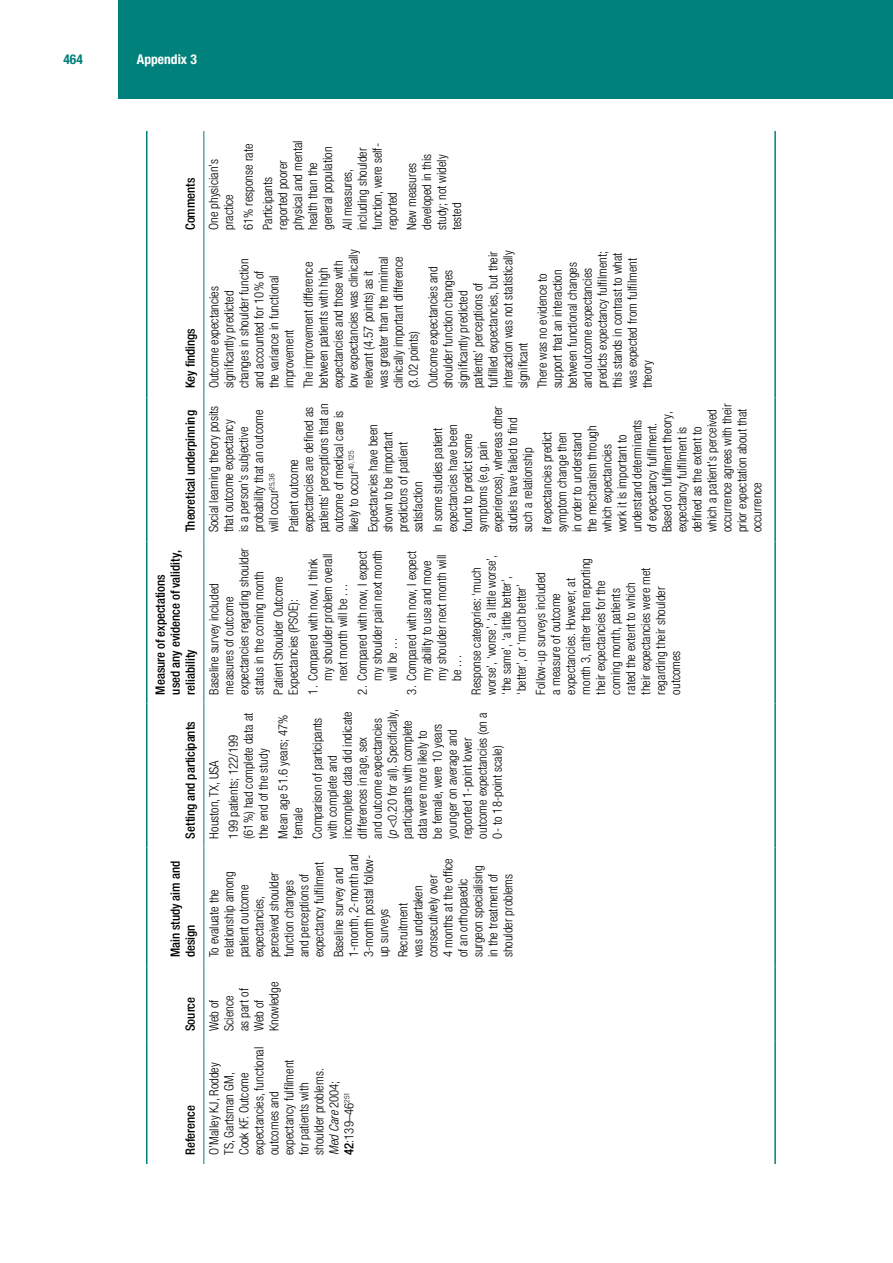
<style>
.page{position:relative;width:893px;height:1263px;background:#fff}
.page>*{position:absolute;margin:0;border:0;box-sizing:border-box;transform-origin:0 0}
.t1{font:700 condensed 13.5px "Helvetica Neue LT Pro";color:#fff}
.t2{font:700 condensed 13.5px "Helvetica Neue LT Pro";color:#00817b}
.t3{font:300 condensed 12.75px/15px "Helvetica Neue LT Pro";color:#000}
.t4{font:500 condensed 12.75px/15px "Helvetica Neue LT Pro";color:#000}
.s1{font-style:italic}
.s2{font-weight:500}
</style>
<div class="page">
<div style="left:119px;top:0;width:774px;height:99px;background:#00817b"></div>
<hr style="left:774px;top:1040px;width:2px;height:124px;background:#00817b">
<hr style="left:774px;top:966px;width:2px;height:74px;background:#00817b">
<hr style="left:774px;top:847px;width:2px;height:119px;background:#00817b">
<hr style="left:774px;top:703px;width:2px;height:144px;background:#00817b">
<hr style="left:774px;top:541px;width:2px;height:162px;background:#00817b">
<hr style="left:774px;top:397px;width:2px;height:144px;background:#00817b">
<hr style="left:774px;top:239px;width:2px;height:158px;background:#00817b">
<hr style="left:774px;top:131px;width:2px;height:108px;background:#00817b">
<hr style="left:146px;top:1040px;width:1px;height:124px;background:#00817b">
<hr style="left:146px;top:966px;width:1px;height:74px;background:#00817b">
<hr style="left:146px;top:847px;width:1px;height:119px;background:#00817b">
<hr style="left:146px;top:703px;width:1px;height:144px;background:#00817b">
<hr style="left:146px;top:541px;width:1px;height:162px;background:#00817b">
<hr style="left:146px;top:397px;width:1px;height:144px;background:#00817b">
<hr style="left:146px;top:239px;width:1px;height:158px;background:#00817b">
<hr style="left:146px;top:131px;width:1px;height:108px;background:#00817b">
<hr style="left:203px;top:1040px;width:1px;height:124px;background:#00817b">
<hr style="left:203px;top:966px;width:1px;height:74px;background:#00817b">
<hr style="left:203px;top:847px;width:1px;height:119px;background:#00817b">
<hr style="left:203px;top:703px;width:1px;height:144px;background:#00817b">
<hr style="left:203px;top:541px;width:1px;height:162px;background:#00817b">
<hr style="left:203px;top:397px;width:1px;height:144px;background:#00817b">
<hr style="left:203px;top:239px;width:1px;height:158px;background:#00817b">
<hr style="left:203px;top:131px;width:1px;height:108px;background:#00817b">
<p class="t2" style="left:63px;top:51px;width:21px">464</p>
<p class="t1" style="left:137px;top:51px;width:61px">Appendix 3</p>
<p class="t4" style="left:183px;top:230px;width:54px;rotate:-90deg">Comments</p>
<p class="t4" style="left:183px;top:388px;width:62px;rotate:-90deg">Key findings</p>
<p class="t4" style="left:183px;top:532px;width:124px;rotate:-90deg">Theoretical underpinning</p>
<p class="t4" style="left:153px;top:694px;width:146px;rotate:-90deg">Measure of expectations used any evidence of validity, reliability</p>
<p class="t4" style="left:183px;top:838px;width:119px;rotate:-90deg">Setting and participants</p>
<p class="t4" style="left:168px;top:957px;width:98px;rotate:-90deg">Main study aim and design</p>
<p class="t4" style="left:183px;top:1031px;width:36px;rotate:-90deg">Source</p>
<p class="t4" style="left:183px;top:1155px;width:51px;rotate:-90deg">Reference</p>
<p class="t3" style="left:206px;top:230px;width:73px;rotate:-90deg">One physician’s practice</p>
<p class="t3" style="left:238px;top:230px;width:88px;line-height:19.5px;rotate:-90deg">61% response rate<br>Participants</p>
<p class="t3" style="left:275px;top:230px;width:91px;rotate:-90deg">reported poorer physical and mental health than the general population</p>
<p class="t3" style="left:340px;top:230px;width:88px;rotate:-90deg">All measures, including shoulder function, were self&shy;reported</p>
<p class="t3" style="left:404px;top:230px;width:77px;rotate:-90deg">New measures developed in this study; not widely tested</p>
<p class="t3" style="left:206px;top:388px;width:131px;rotate:-90deg">Outcome expectancies significantly predicted changes in shoulder function and accounted for 10% of the variance in functional improvement</p>
<p class="t3" style="left:301px;top:388px;width:140px;rotate:-90deg">The improvement difference between patients with high expectancies and those with low expectancies was clinically relevant (4.57 points) as it was greater than the minimal clinically important difference (3.02 points)</p>
<p class="t3" style="left:425px;top:388px;width:139px;rotate:-90deg">Outcome expectancies and shoulder function changes significantly predicted patients’ perceptions of fulfilled expectancies, but their interaction was not statistically significant</p>
<p class="t3" style="left:535px;top:388px;width:139px;rotate:-90deg">There was no evidence to support that an interaction between functional changes and outcome expectancies predicts expectancy fulfilment; this stands in contrast to what was expected from fulfilment theory</p>
<p class="t3" style="left:206px;top:532px;width:128px;rotate:-90deg">Social learning theory posits that outcome expectancy<br>is a person’s subjective probability that an outcome will occur<sup>25,36</sup></p>
<p class="t3" style="left:286px;top:532px;width:130px;rotate:-90deg">Patient outcome expectancies are defined as patients’ perceptions that an outcome of medical care is likely to occur<sup>40,125</sup></p>
<p class="t3" style="left:366px;top:532px;width:110px;rotate:-90deg">Expectancies have been shown to be important predictors of patient satisfaction</p>
<p class="t3" style="left:430px;top:532px;width:128px;rotate:-90deg">In some studies patient expectancies have been found to predict some symptoms (e.g. pain experiences), whereas other studies have failed to find such a relationship</p>
<p class="t3" style="left:539px;top:532px;width:130px;rotate:-90deg">If expectancies predict symptom change then<br>in order to understand<br>the mechanism through which expectancies<br>work it is important to understand determinants<br>of expectancy fulfilment.<br>Based on fulfilment theory, expectancy fulfilment is defined as the extent to which a patient’s perceived occurrence agrees with their prior expectation about that occurrence</p>
<p class="t3" style="left:206px;top:694px;width:148px;rotate:-90deg">Baseline survey included measures of outcome expectancies regarding shoulder status in the coming month</p>
<p class="t3" style="left:305px;top:681px;width:129px;text-indent:-14px;rotate:-90deg">1. Compared with now, I think my shoulder problem overall next month will be ...</p>
<p class="t3" style="left:355px;top:681px;width:133px;text-align:justify;text-indent:-14px;rotate:-90deg">2. Compared with now, I expect my shoulder pain next month will be ...</p>
<p class="t3" style="left:404px;top:681px;width:131px;text-indent:-14px;rotate:-90deg">3. Compared with now, I expect my ability to use and move my shoulder next month will be ...</p>
<p class="t3" style="left:469px;top:694px;width:141px;rotate:-90deg">Response categories: ‘much worse’, ‘worse’, ‘a little worse’, ‘the same’, ‘a little better’, ‘better’, or ‘much better’</p>
<p class="t3" style="left:533px;top:694px;width:138px;rotate:-90deg">Follow-up surveys included<br>a measure of outcome expectancies. However, at month 3, rather than reporting their expectancies for the coming month, patients<br>rated the extent to which<br>their expectancies were met regarding their shoulder outcomes</p>
<p class="t3" style="left:271px;top:694px;width:119px;rotate:-90deg">Patient Shoulder Outcome<br>Expectancies (PSOE):</p>
<p class="t3" style="left:241px;top:838px;width:127px;rotate:-90deg">(61%) had complete data at the end of the study</p>
<p class="t3" style="left:275px;top:838px;width:126px;rotate:-90deg">Mean age 51.6 years; 47% female</p>
<p class="t3" style="left:310px;top:838px;width:131px;rotate:-90deg">Comparison of participants with complete and incomplete data did indicate differences in age, sex<br>and outcome expectancies (<span class="s1">p</span>&lt;0.20 for all). Specifically, participants with complete data were more likely to<br>be female, were 10 years younger on average and reported 1-point lower outcome expectancies (on a<br>0- to 18-point scale)</p>
<p class="t3" style="left:204px;top:838px;width:105px;line-height:19.5px;rotate:-90deg">Houston, TX, USA<br>199 patients; 122/199</p>
<p class="t3" style="left:207px;top:957px;width:97px;rotate:-90deg">To evaluate the relationship among patient outcome expectancies, perceived shoulder function changes and perceptions of expectancy fulfilment</p>
<p class="t3" style="left:331px;top:957px;width:105px;rotate:-90deg">Baseline survey and<br>1-month, 2-month and<br>3-month postal follow&shy;up surveys</p>
<p class="t3" style="left:395px;top:957px;width:101px;rotate:-90deg">Recruitment<br>was undertaken consecutively over<br>4 months at the office of an orthopaedic surgeon specialising in the treatment of shoulder problems</p>
<p class="t3" style="left:207px;top:1031px;width:51px;rotate:-90deg">Web of<br>Science<br>as part of<br>Web of<br>Knowledge</p>
<p class="t3" style="left:207px;top:1155px;width:110px;rotate:-90deg">O’Malley KJ, Roddey<br>TS, Gartsman GM,<br>Cook KF. Outcome expectancies, functional outcomes and expectancy fulfilment for patients with shoulder problems.<br><span class="s1">Med Care</span> 2004;<br><span class="s2">42</span>:139–46<sup>251</sup></p>
</div>
